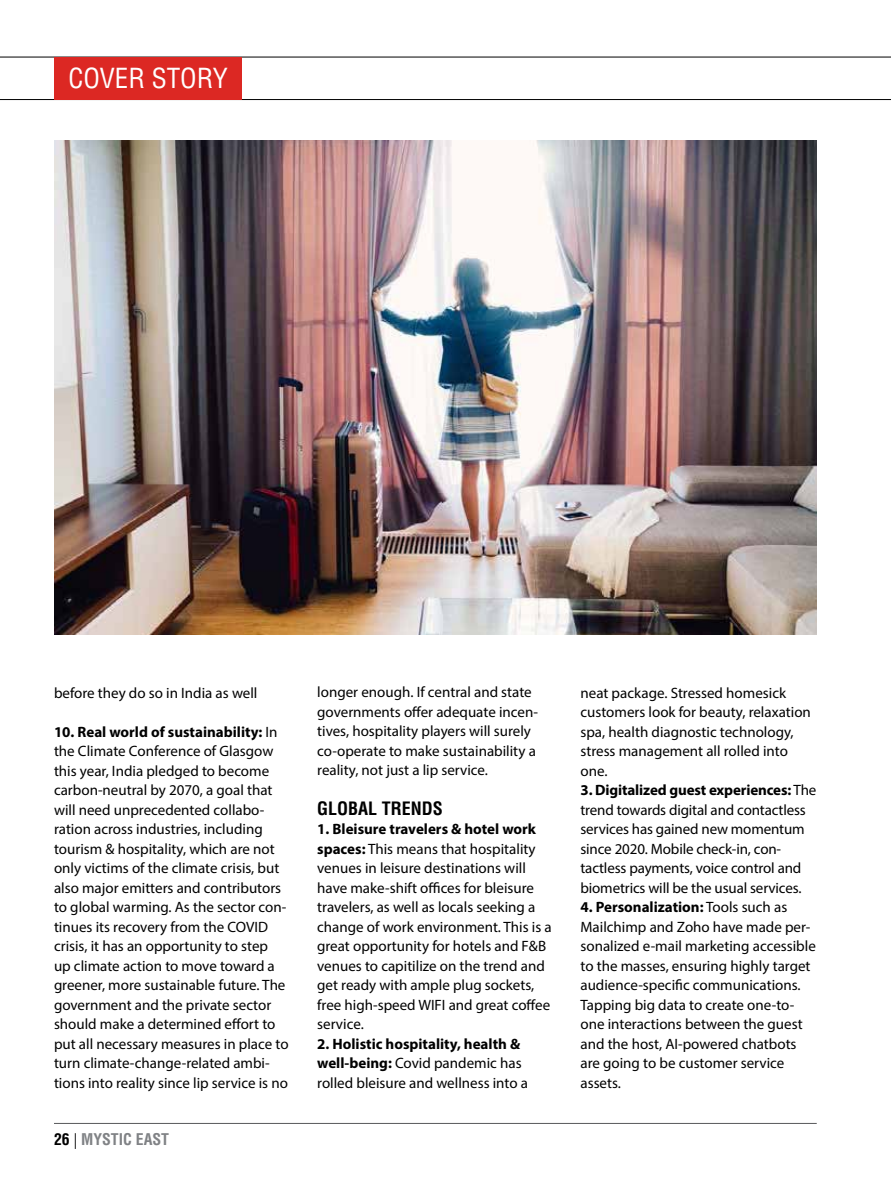
<style>
.page{position:relative;width:891px;height:1188px;background:#fff}
.page>*{position:absolute;margin:0;border:0;box-sizing:border-box;transform-origin:0 0}
.t1{font:condensed 27px "Helvetica LT Std";color:#fff}
.t2{font:700 condensed 18px "Helvetica LT Std";color:#000}
.t3{font:700 condensed 15.75px "Helvetica LT Std";color:#808285}
.t4{font:15px/19.5px "Myriad Pro";color:#000}
.s1{font-weight:700}
.s2{color:#000}
.s3{font-weight:300;font-stretch:normal;color:#000}
</style>
<div class="page">
<hr style="left:54px;top:1123px;width:763px;height:1px;background:#58595b">
<hr style="left:0;top:57px;width:891px;height:1px;background:#000">
<hr style="left:0;top:99px;width:891px;height:1px;background:#000">
<div style="left:54px;top:57px;width:188px;height:42px;background:#dc2823"></div>
<img style="left:54px;top:140px;width:763px;height:494px">
<h1 class="t1" style="left:68px;top:61px;width:161px">COVER STORY</h1>
<p class="t4" style="left:54px;top:682px;width:205px">before they do so in India as well</p>
<p class="t4" style="left:54px;top:721px;width:236px"><span class="s1">10. Real world of sustainability:</span> In the Climate Conference of Glasgow this year, India pledged to become carbon-neutral by 2070, a goal that will need unprecedented collabo&shy;ration across industries, including tourism &amp; hospitality, which are not only victims of the climate crisis, but also major emitters and contributors to global warming. As the sector con&shy;tinues its recovery from the COVID crisis, it has an opportunity to step up climate action to move toward a greener, more sustainable future. The government and the private sector should make a determined effort to put all necessary measures in place to turn climate-change-related ambi&shy;tions into reality since lip service is no</p>
<p class="t3" style="left:54px;top:1130px;width:117px"><span class="s2">26</span> <span class="s3">|</span> MYSTIC EAST</p>
<p class="t4" style="left:317px;top:682px;width:222px">longer enough. If central and state governments offer adequate incen&shy;tives, hospitality players will surely co-operate to make sustainability a reality, not just a lip service.</p>
<p class="t2" style="left:317px;top:797px;width:127px">GLOBAL TRENDS</p>
<p class="t4" style="left:317px;top:819px;width:236px"><span class="s1">1. Bleisure travelers &amp; hotel work spaces:</span> This means that hospitality venues in leisure destinations will have make-shift offices for bleisure travelers, as well as locals seeking a change of work environment. This is a great opportunity for hotels and F&amp;B venues to capitilize on the trend and get ready with ample plug sockets, free high-speed WIFI and great coffee service.</p>
<p class="t4" style="left:317px;top:1033px;width:212px"><span class="s1">2. Holistic hospitality, health &amp; well-being:</span> Covid pandemic has rolled bleisure and wellness into a</p>
<p class="t4" style="left:580px;top:682px;width:232px">neat package. Stressed homesick customers look for beauty, relaxation spa, health diagnostic technology, stress management all rolled into one.</p>
<p class="t4" style="left:580px;top:780px;width:237px"><span class="s1">3. Digitalized guest experiences:</span> The trend towards digital and contactless services has gained new momentum since 2020. Mobile check-in, con&shy;tactless payments, voice control and biometrics will be the usual services.</p>
<p class="t4" style="left:580px;top:897px;width:237px"><span class="s1">4. Personalization:</span> Tools such as<br>Mailchimp and Zoho have made per&shy;sonalized e-mail marketing accessible to the masses, ensuring highly target audience-specific communications.<br>Tapping big data to create one-to&shy;one interactions between the guest and the host, AI-powered chatbots are going to be customer service assets.</p>
</div>
